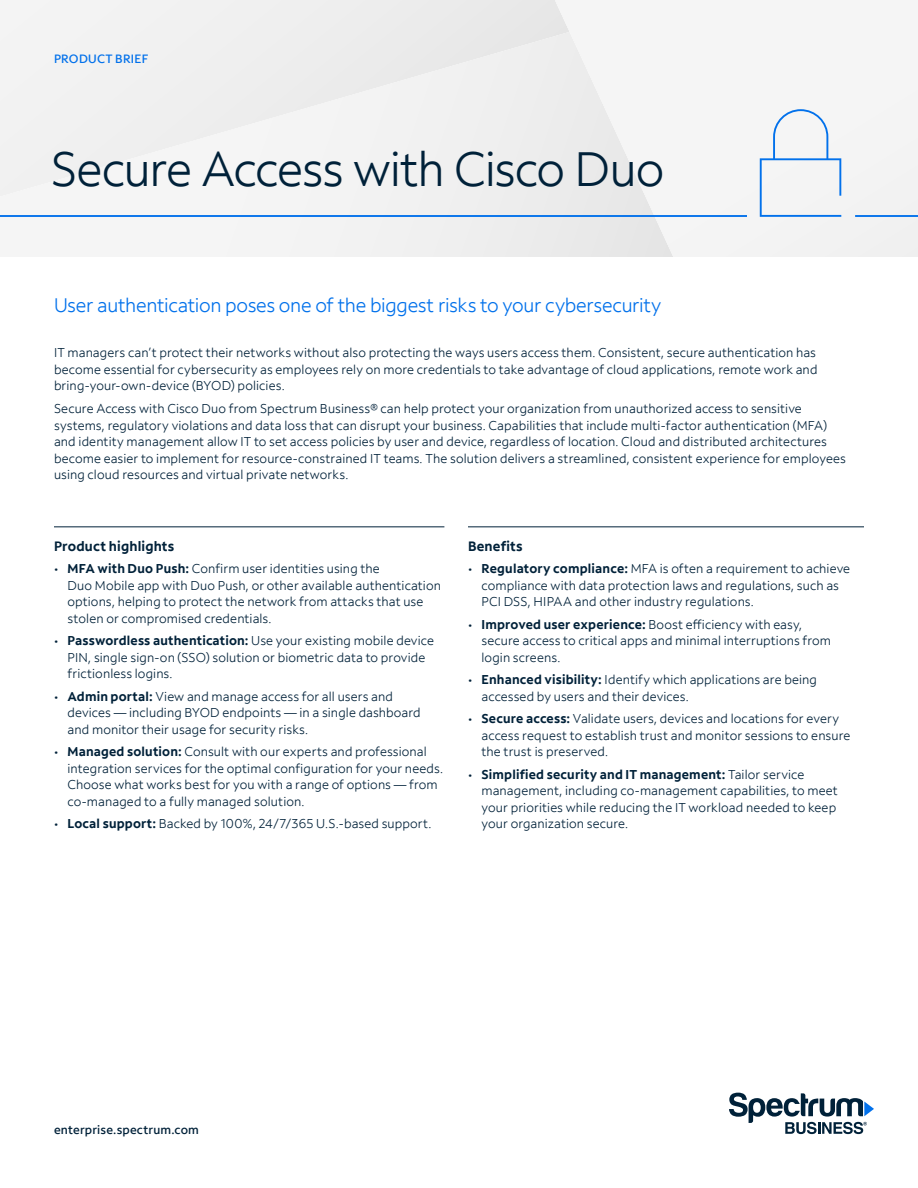
<style>
.page{position:relative;width:918px;height:1188px;background:#fff}
.page>*{position:absolute;margin:0;border:0;box-sizing:border-box;transform-origin:0 0}
.Product_Name_32_36{font:48px "Spectrum Sans";letter-spacing:-.03em;color:#002139}
.Body_Intro_13_16{font:19.5px "Spectrum Sans";letter-spacing:-.015em;color:#0271eb}
.Product_Group_9_11{font:700 13.5px "Spectrum Sans";letter-spacing:.015em;color:#002139}
.Body_Copy_8_5_11{font:12.75px/16.5px "Spectrum Sans";letter-spacing:.01em;color:#002139}
.t1{font:500 12px "Spectrum Sans";letter-spacing:.015em;color:#002139}
.Collateral_Type__Color__8_12{font:500 12px "Spectrum Sans";letter-spacing:.025em;color:#0271eb}
.s1{font-weight:700}
</style>
<div class="page">
<div style="left:0;top:0;width:465px;height:32px;background:#f0f0f0"></div>
<div style="left:0;top:32px;width:465px;height:224px;background:#f2f2f2"></div>
<svg style="left:465px;top:0;width:453px;height:256px"></svg>
<svg style="left:760px;top:109px;width:81px;height:108px"></svg>
<hr style="left:0;top:215px;width:747px;height:2px;background:#0271eb">
<hr style="left:855px;top:215px;width:63px;height:2px;background:#0271eb">
<hr style="left:54px;top:526px;width:390px;height:1px;background:#002139">
<hr style="left:468px;top:526px;width:396px;height:1px;background:#002139">
<svg style="left:729px;top:1093px;width:145px;height:41px"></svg>
<p class="Collateral_Type__Color__8_12" style="left:54px;top:51px;width:96px">PRODUCT BRIEF</p>
<p class="Product_Name_32_36" style="left:51px;top:139px;width:615px">Secure Access with Cisco Duo</p>
<p class="Body_Intro_13_16" style="left:54px;top:293px;width:609px">User authentication poses one of the biggest risks to your cybersecurity</p>
<p class="Body_Copy_8_5_11" style="left:54px;top:344px;width:765px;text-align:justify">IT managers can’t protect their networks without also protecting the ways users access them. Consistent, secure authentication has become essential for cybersecurity as employees rely on more credentials to take advantage of cloud applications, remote work and bring-your-own-device (BYOD) policies.</p>
<p class="Body_Copy_8_5_11" style="left:54px;top:401px;width:794px">Secure Access with Cisco Duo from Spectrum Business® can help protect your organization from unauthorized access to sensitive systems, regulatory violations and data loss that can disrupt your business. Capabilities that include multi-factor authentication (MFA) and identity management allow IT to set access policies by user and device, regardless of location. Cloud and distributed architectures become easier to implement for resource-constrained IT teams. The solution delivers a streamlined, consistent experience for employees using cloud resources and virtual private networks.</p>
<p class="Product_Group_9_11" style="left:54px;top:537px;width:122px">Product highlights</p>
<p class="Body_Copy_8_5_11" style="left:68px;top:561px;width:375px;text-indent:-14px">• <span class="s1">MFA with Duo Push:</span> Confirm user identities using the<br>Duo Mobile app with Duo Push, or other available authentication options, helping to protect the network from attacks that use stolen or compromised credentials.</p>
<p class="Body_Copy_8_5_11" style="left:68px;top:633px;width:368px;text-indent:-14px">• <span class="s1">Passwordless authentication:</span> Use your existing mobile device<br>PIN, single sign-on (SSO) solution or biometric data to provide frictionless logins.</p>
<p class="Body_Copy_8_5_11" style="left:68px;top:688px;width:355px;text-indent:-14px">• <span class="s1">Admin portal:</span> View and manage access for all users and devices — including BYOD endpoints — in a single dashboard and monitor their usage for security risks.</p>
<p class="Body_Copy_8_5_11" style="left:68px;top:744px;width:377px;text-indent:-14px">• <span class="s1">Managed solution:</span> Consult with our experts and professional integration services for the optimal configuration for your needs.<br>Choose what works best for you with a range of options — from co-managed to a fully managed solution.</p>
<p class="Body_Copy_8_5_11" style="left:54px;top:816px;width:379px">• <span class="s1">Local support:</span> Backed by 100%, 24/7/365 U.S.-based support.</p>
<p class="Product_Group_9_11" style="left:468px;top:537px;width:56px">Benefits</p>
<p class="Body_Copy_8_5_11" style="left:482px;top:561px;width:370px;text-indent:-14px">• <span class="s1">Regulatory compliance:</span> MFA is often a requirement to achieve compliance with data protection laws and regulations, such as<br>PCI DSS, HIPAA and other industry regulations.</p>
<p class="Body_Copy_8_5_11" style="left:482px;top:616px;width:351px;text-indent:-14px">• <span class="s1">Improved user experience:</span> Boost efficiency with easy, secure access to critical apps and minimal interruptions from login screens.</p>
<p class="Body_Copy_8_5_11" style="left:482px;top:672px;width:337px;text-indent:-14px">• <span class="s1">Enhanced visibility:</span> Identify which applications are being accessed by users and their devices.</p>
<p class="Body_Copy_8_5_11" style="left:482px;top:711px;width:370px;text-indent:-14px">• <span class="s1">Secure access:</span> Validate users, devices and locations for every access request to establish trust and monitor sessions to ensure the trust is preserved.</p>
<p class="Body_Copy_8_5_11" style="left:482px;top:766px;width:358px;text-indent:-14px">• <span class="s1">Simplified security and IT management:</span> Tailor service management, including co-management capabilities, to meet your priorities while reducing the IT workload needed to keep your organization secure.</p>
<p class="t1" style="left:54px;top:1122px;width:146px">enterprise.spectrum.com</p>
</div>
